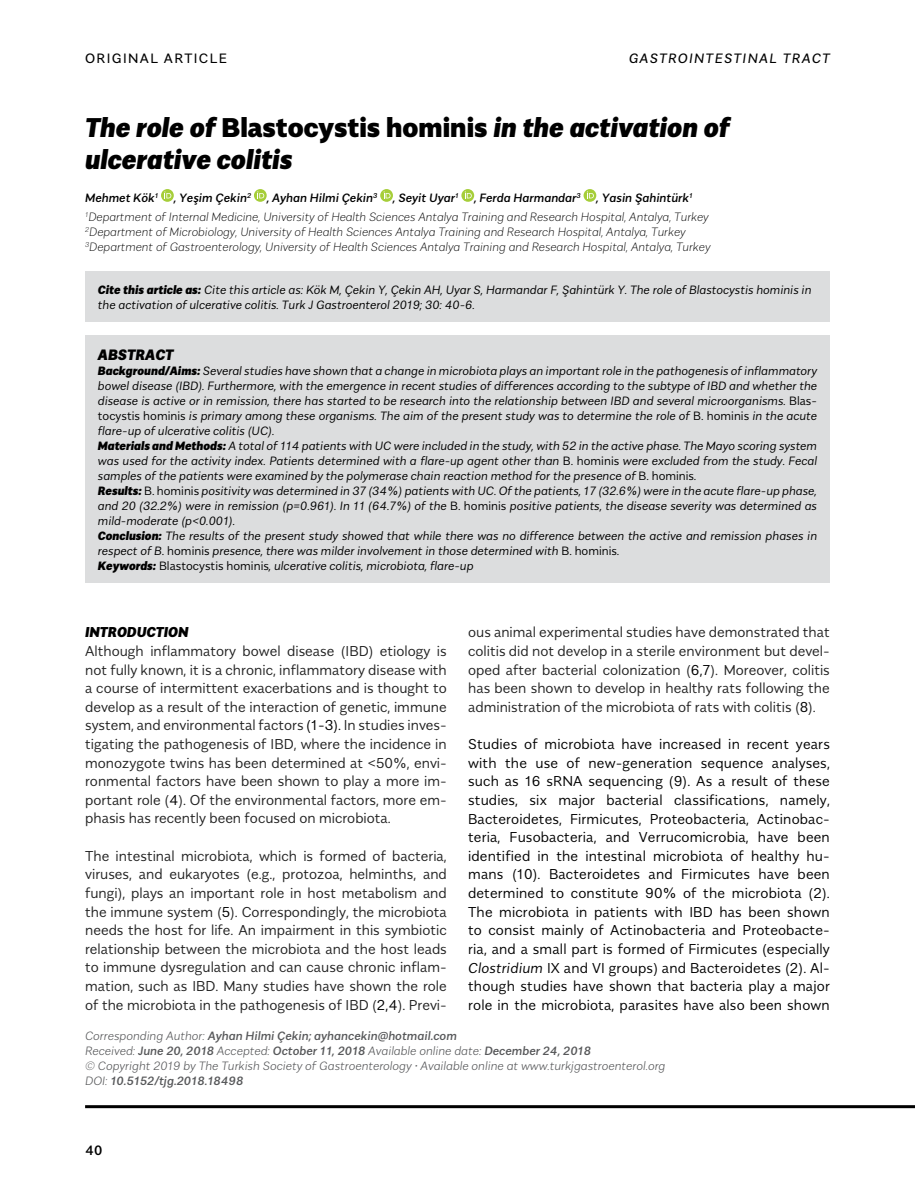
<style>
.page{position:relative;width:915px;height:1191px;background:#fff}
.page>*{position:absolute;margin:0;border:0;box-sizing:border-box;transform-origin:0 0}
.t1{font:italic 900 27px/31.5px "Alergia Normal";color:#000}
.t2{font:italic 900 15px "Alergia Normal";color:#000}
.t3{font:300 14.25px/18.6px "Alergia Normal";color:#222;text-align:justify}
.t4{font:300 14.25px/18.6px "Alergia Normal";letter-spacing:.01em;color:#000;text-align:justify}
.t5{font:italic 900 14.25px "Alergia Normal";color:#000}
.t6{font:italic 13.5px "Alergia Normal";letter-spacing:.1em;color:#000}
.t7{font:13.5px "Alergia Normal";letter-spacing:.1em;color:#000}
.t8{font:500 13.5px "Alergia Normal";color:#000}
.t9{font:italic 300 12px/15px "Alergia Normal";color:#000}
.t10{font:italic 300 expanded 12px/19.2px "Alergia Normal";color:#000}
.t11{font:italic 200 12px/15px "Alergia Normal";color:#58595b}
.t12{font:italic 500 12px "Alergia Normal";color:#000}
.s1{font-style:normal}
.s2{font-weight:500;font-stretch:normal}
.s3{font-weight:900}
.s4{color:#000}
.s5{font-style:italic}
.s6{font-weight:500}
</style>
<div class="page">
<svg style="left:161px;top:189px;width:13px;height:13px"></svg>
<svg style="left:164px;top:191px;width:7px;height:7px"></svg>
<svg style="left:254px;top:189px;width:12px;height:13px"></svg>
<svg style="left:257px;top:191px;width:7px;height:7px"></svg>
<svg style="left:380px;top:189px;width:13px;height:13px"></svg>
<svg style="left:383px;top:191px;width:7px;height:7px"></svg>
<svg style="left:461px;top:189px;width:13px;height:13px"></svg>
<svg style="left:464px;top:191px;width:7px;height:7px"></svg>
<svg style="left:583px;top:189px;width:13px;height:13px"></svg>
<svg style="left:586px;top:191px;width:7px;height:7px"></svg>
<div style="left:85px;top:336px;width:744px;height:247px;background:#dcddde"></div>
<hr style="left:85px;top:1105px;width:829px;height:3px;background:#000">
<div style="left:85px;top:271px;width:744px;height:50px;background:#dcddde"></div>
<p class="t7" style="left:85px;top:48px;width:143px">ORIGINAL ARTICLE</p>
<p class="t6" style="left:628px;top:48px;width:203px">GASTROINTESTINAL TRACT</p>
<h1 class="t1" style="left:85px;top:109px;width:646px">The role of <span class="s1">Blastocystis hominis</span> in the activation of ulcerative colitis</h1>
<p class="t12" style="left:85px;top:188px;width:75px">Mehmet Kök<sup>1</sup></p>
<p class="t12" style="left:174px;top:188px;width:79px">, Yeşim Çekin<sup>2</sup></p>
<p class="t12" style="left:266px;top:188px;width:112px">, Ayhan Hilmi Çekin<sup>3</sup></p>
<p class="t12" style="left:393px;top:188px;width:67px">, Seyit Uyar<sup>1</sup></p>
<p class="t12" style="left:474px;top:188px;width:108px">, Ferda Harmandar<sup>3</sup></p>
<p class="t10" style="left:85px;top:187px;width:625px;text-indent:511px"><span class="s2">, Yasin Şahintürk</span><sup>1<br></sup><sup>1</sup>Department of Internal Medicine, University of Health Sciences Antalya Training and Research Hospital, Antalya, Turkey</p>
<p class="t10" style="left:85px;top:223px;width:626px;line-height:15px"><sup>2</sup>Department of Microbiology, University of Health Sciences Antalya Training and Research Hospital, Antalya, Turkey<br><sup>3</sup>Department of Gastroenterology, University of Health Sciences Antalya Training and Research Hospital, Antalya, Turkey</p>
<p class="t9" style="left:98px;top:281px;width:715px"><span class="s3">Cite this article as:</span> Cite this article as: Kök M, Çekin Y, Çekin AH, Uyar S, Harmandar F, Şahintürk Y. The role of Blastocystis hominis in the activation of ulcerative colitis. Turk J Gastroenterol 2019; 30: 40-6.</p>
<p class="t2" style="left:98px;top:343px;width:77px">ABSTRACT</p>
<p class="t9" style="left:98px;top:363px;width:720px"><span class="s3">Background/Aims:</span> Several studies have shown that a change in microbiota plays an important role in the pathogenesis of inflammatory bowel disease (IBD). Furthermore, with the emergence in recent studies of differences according to the subtype of IBD and whether the disease is active or in remission, there has started to be research into the relationship between IBD and several microorganisms. <span class="s1">Blas&shy;tocystis hominis</span> is primary among these organisms. The aim of the present study was to determine the role of <span class="s1">B. hominis</span> in the acute flare-up of ulcerative colitis (UC).<br><span class="s3">Materials and Methods:</span> A total of 114 patients with UC were included in the study, with 52 in the active phase. The Mayo scoring system was used for the activity index. Patients determined with a flare-up agent other than <span class="s1">B. hominis</span> were excluded from the study. Fecal samples of the patients were examined by the polymerase chain reaction method for the presence of <span class="s1">B. hominis</span>.<br><span class="s3">Results:</span> <span class="s1">B. hominis</span> positivity was determined in 37 (34%) patients with UC. Of the patients, 17 (32.6%) were in the acute flare-up phase, and 20 (32.2%) were in remission (p=0.961). In 11 (64.7%) of the <span class="s1">B. hominis</span> positive patients, the disease severity was determined as mild-moderate (p&lt;0.001).<br><span class="s3">Conclusion:</span> The results of the present study showed that while there was no difference between the active and remission phases in respect of B<span class="s1">. hominis</span> presence, there was milder involvement in those determined with <span class="s1">B. hominis</span>.<br><span class="s3">Keywords:</span> <span class="s1">Blastocystis hominis</span>, ulcerative colitis, microbiota, flare-up</p>
<p class="t5" style="left:85px;top:620px;width:105px">INTRODUCTION</p>
<p class="t3" style="left:85px;top:640px;width:363px">Although inflammatory bowel disease (IBD) etiology is not fully known, it is a chronic, inflammatory disease with a course of intermittent exacerbations and is thought to develop as a result of the interaction of genetic, immune system, and environmental factors <span class="s4">(1-3).</span> In studies inves&shy;tigating the pathogenesis of IBD, where the incidence in monozygote twins has been determined at &lt;50%, envi&shy;ronmental factors have been shown to play a more im&shy;portant role (<span class="s4">4</span>). Of the environmental factors, more em&shy;phasis has recently been focused on microbiota.</p>
<p class="t3" style="left:85px;top:845px;width:363px">The intestinal microbiota, which is formed of bacteria, viruses, and eukaryotes (e.g., protozoa, helminths, and fungi), plays an important role in host metabolism and the immune system (<span class="s4">5</span>). Correspondingly, the microbiota needs the host for life. An impairment in this symbiotic relationship between the microbiota and the host leads to immune dysregulation and can cause chronic inflam&shy;mation, such as IBD. Many studies have shown the role of the microbiota in the pathogenesis of IBD (<span class="s4">2,4</span>). Previ-</p>
<p class="t3" style="left:468px;top:622px;width:363px">ous animal experimental studies have demonstrated that colitis did not develop in a sterile environment but devel&shy;oped after bacterial colonization (<span class="s4">6,7</span>). Moreover, colitis has been shown to develop in healthy rats following the administration of the microbiota of rats with colitis (<span class="s4">8</span>).</p>
<p class="t4" style="left:468px;top:733px;width:363px">Studies of microbiota have increased in recent years with the use of new-generation sequence analyses, such as 16 sRNA sequencing (9). As a result of these studies, six major bacterial classifications, namely, Bacteroidetes, Firmicutes, Proteobacteria, Actinobac&shy;teria, Fusobacteria, and Verrucomicrobia, have been identified in the intestinal microbiota of healthy hu&shy;mans (10). Bacteroidetes and Firmicutes have been determined to constitute 90% of the microbiota (2).<br>The microbiota in patients with IBD has been shown to consist mainly of Actinobacteria and Proteobacte&shy;ria, and a small part is formed of Firmicutes (especially <span class="s5">Clostridium</span> IX and VI groups) and Bacteroidetes (2). Al&shy;though studies have shown that bacteria play a major role in the microbiota, parasites have also been shown</p>
<p class="t11" style="left:85px;top:1027px;width:581px">Corresponding Author: <span class="s6">Ayhan Hilmi Çekin; ayhancekin@hotmail.com<br></span>Received: <span class="s6">June 20, 2018</span> Accepted: <span class="s6">October 11, 2018</span> Available online date: <span class="s6">December 24, 2018<br></span>© Copyright 2019 by The Turkish Society of Gastroenterology • Available online at www.turkjgastroenterol.org DOI: <span class="s6">10.5152/tjg.2018.18498</span></p>
<p class="t8" style="left:85px;top:1139px;width:19px">40</p>
</div>
